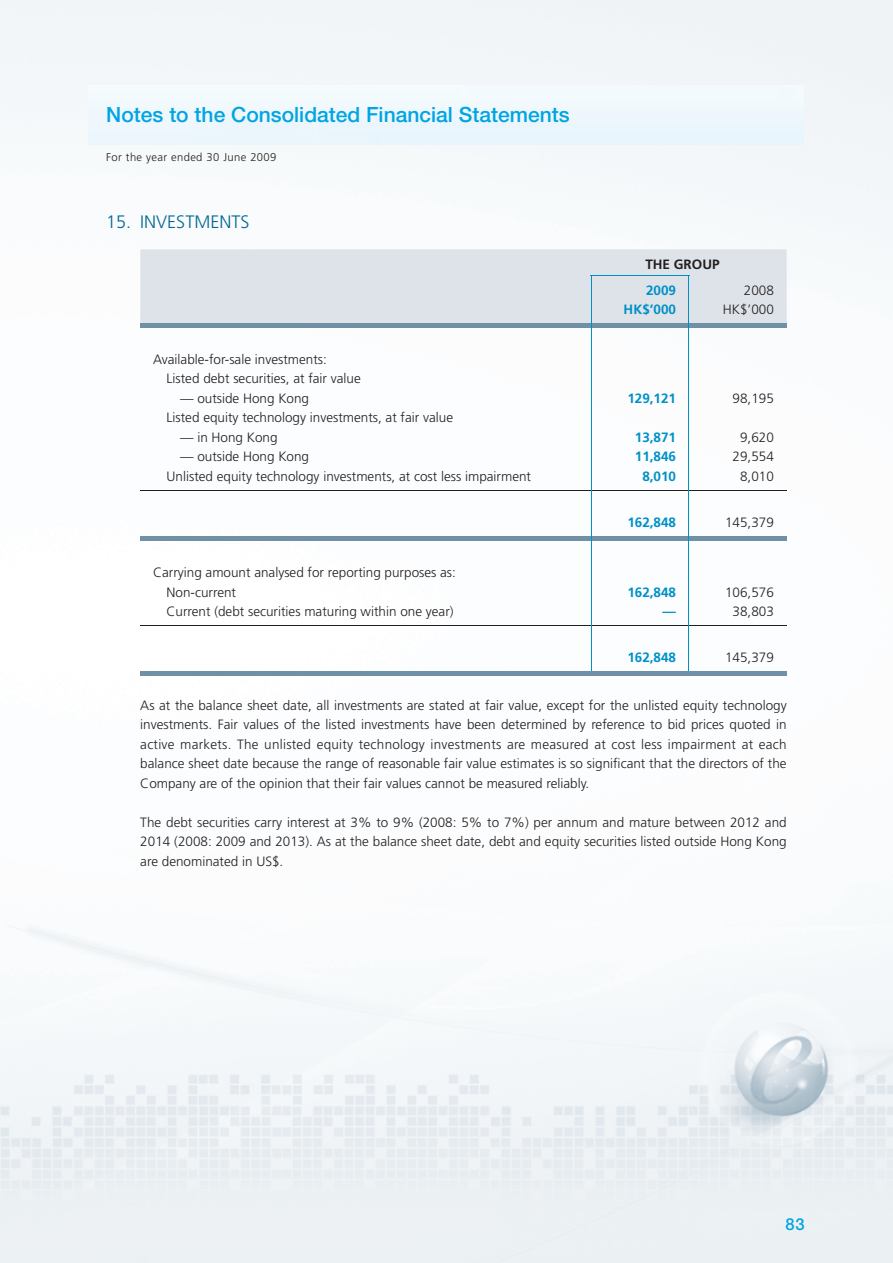
<style>
.page{position:relative;width:893px;height:1263px;background:#fff}
.page>*{position:absolute;margin:0;border:0;box-sizing:border-box;transform-origin:0 0}
.t1{font:500 21px "Helvetica Neue LT Std";color:#00a5e3}
.t2{font:300 18px "Frutiger LT Std";color:#006892}
.t3{font:500 16.5px "Helvetica Neue LT Std";color:#00a5e3}
.t4{font:300 13.5px/19.5px "Frutiger LT Std";color:#231f20}
.t5{font:700 13.5px "Frutiger LT Std";color:#0090c7}
.t6{font:700 13.5px "Frutiger LT Std";color:#231f20}
.t7{font:300 11.25px "Frutiger LT Std";letter-spacing:.03em;color:#231f20}
</style>
<div class="page">
<img style="left:0;top:0;width:893px;height:1263px">
<div style="left:89px;top:85px;width:715px;height:60px;background:#eff7fc"></div>
<div style="left:140px;top:249px;width:647px;height:74px;background:#dde3e8"></div>
<hr style="left:140px;top:323px;width:451px;height:4px;background:#7091a5">
<hr style="left:591px;top:323px;width:85px;height:4px;background:#7091a5">
<hr style="left:689px;top:323px;width:85px;height:4px;background:#7091a5">
<hr style="left:774px;top:323px;width:13px;height:4px;background:#7091a5">
<hr style="left:140px;top:490px;width:451px;height:1px;background:#231f20">
<hr style="left:591px;top:490px;width:97px;height:1px;background:#231f20">
<hr style="left:689px;top:490px;width:98px;height:1px;background:#231f20">
<hr style="left:140px;top:536px;width:451px;height:4px;background:#7091a5">
<hr style="left:591px;top:536px;width:85px;height:4px;background:#7091a5">
<hr style="left:689px;top:536px;width:85px;height:4px;background:#7091a5">
<hr style="left:774px;top:536px;width:13px;height:4px;background:#7091a5">
<hr style="left:140px;top:625px;width:451px;height:1px;background:#231f20">
<hr style="left:591px;top:625px;width:97px;height:1px;background:#231f20">
<hr style="left:689px;top:625px;width:98px;height:1px;background:#231f20">
<hr style="left:140px;top:671px;width:451px;height:4px;background:#7091a5">
<hr style="left:591px;top:671px;width:85px;height:4px;background:#7091a5">
<hr style="left:676px;top:671px;width:13px;height:4px;background:#7091a5">
<hr style="left:689px;top:671px;width:85px;height:4px;background:#7091a5">
<hr style="left:774px;top:671px;width:13px;height:4px;background:#7091a5">
<hr style="left:591px;top:275px;width:85px;height:1px;background:#0090c7">
<svg style="left:591px;top:276px;width:1px;height:395px"></svg>
<svg style="left:676px;top:275px;width:13px;height:396px"></svg>
<h1 class="t1" style="left:106px;top:107px;width:465px">Notes to the Consolidated Financial Statements</h1>
<p class="t7" style="left:106px;top:152px;width:172px">For the year ended 30 June 2009</p>
<h2 class="t2" style="left:106px;top:213px;width:145px">15. INVESTMENTS</h2>
<p class="t6" style="left:645px;top:257px;width:76px">THE GROUP</p>
<p class="t5" style="left:646px;top:283px;width:32px">2009</p>
<p class="t4" style="left:744px;top:281px;width:32px">2008</p>
<p class="t5" style="left:624px;top:303px;width:54px">HK$’000</p>
<p class="t4" style="left:723px;top:300px;width:53px">HK$’000</p>
<p class="t4" style="left:167px;top:350px;width:196px;text-indent:-14px">Available-for-sale investments:<br>Listed debt securities, at fair value</p>
<p class="t4" style="left:180px;top:389px;width:131px">— outside Hong Kong</p>
<p class="t5" style="left:627px;top:392px;width:50px">129,121</p>
<p class="t4" style="left:733px;top:389px;width:43px">98,195</p>
<p class="t4" style="left:167px;top:409px;width:288px">Listed equity technology investments, at fair value</p>
<p class="t4" style="left:180px;top:428px;width:99px">— in Hong Kong</p>
<p class="t5" style="left:635px;top:431px;width:43px">13,871</p>
<p class="t4" style="left:740px;top:428px;width:35px">9,620</p>
<p class="t4" style="left:180px;top:448px;width:131px">— outside Hong Kong</p>
<p class="t5" style="left:635px;top:450px;width:43px">11,846</p>
<p class="t4" style="left:733px;top:448px;width:43px">29,554</p>
<p class="t4" style="left:167px;top:467px;width:366px">Unlisted equity technology investments, at cost less impairment</p>
<p class="t5" style="left:642px;top:470px;width:35px">8,010</p>
<p class="t4" style="left:740px;top:467px;width:35px">8,010</p>
<p class="t5" style="left:627px;top:516px;width:50px">162,848</p>
<p class="t4" style="left:725px;top:513px;width:50px">145,379</p>
<p class="t4" style="left:167px;top:563px;width:291px;text-indent:-14px">Carrying amount analysed for reporting purposes as:<br>Non-current</p>
<p class="t5" style="left:627px;top:585px;width:50px">162,848</p>
<p class="t4" style="left:725px;top:583px;width:50px">106,576</p>
<p class="t4" style="left:167px;top:602px;width:289px">Current (debt securities maturing within one year)</p>
<p class="t5" style="left:663px;top:605px;width:15px">—</p>
<p class="t4" style="left:733px;top:602px;width:43px">38,803</p>
<p class="t5" style="left:627px;top:651px;width:50px">162,848</p>
<p class="t4" style="left:725px;top:648px;width:50px">145,379</p>
<p class="t4" style="left:140px;top:696px;width:648px;text-align:justify">As at the balance sheet date, all investments are stated at fair value, except for the unlisted equity technology investments. Fair values of the listed investments have been determined by reference to bid prices quoted in active markets. The unlisted equity technology investments are measured at cost less impairment at each balance sheet date because the range of reasonable fair value estimates is so significant that the directors of the Company are of the opinion that their fair values cannot be measured reliably.</p>
<p class="t4" style="left:140px;top:813px;width:648px;text-align:justify">The debt securities carry interest at 3% to 9% (2008: 5% to 7%) per annum and mature between 2012 and 2014 (2008: 2009 and 2013). As at the balance sheet date, debt and equity securities listed outside Hong Kong are denominated in US$.</p>
<p class="t3" style="left:786px;top:1218px;width:21px">83</p>
</div>
